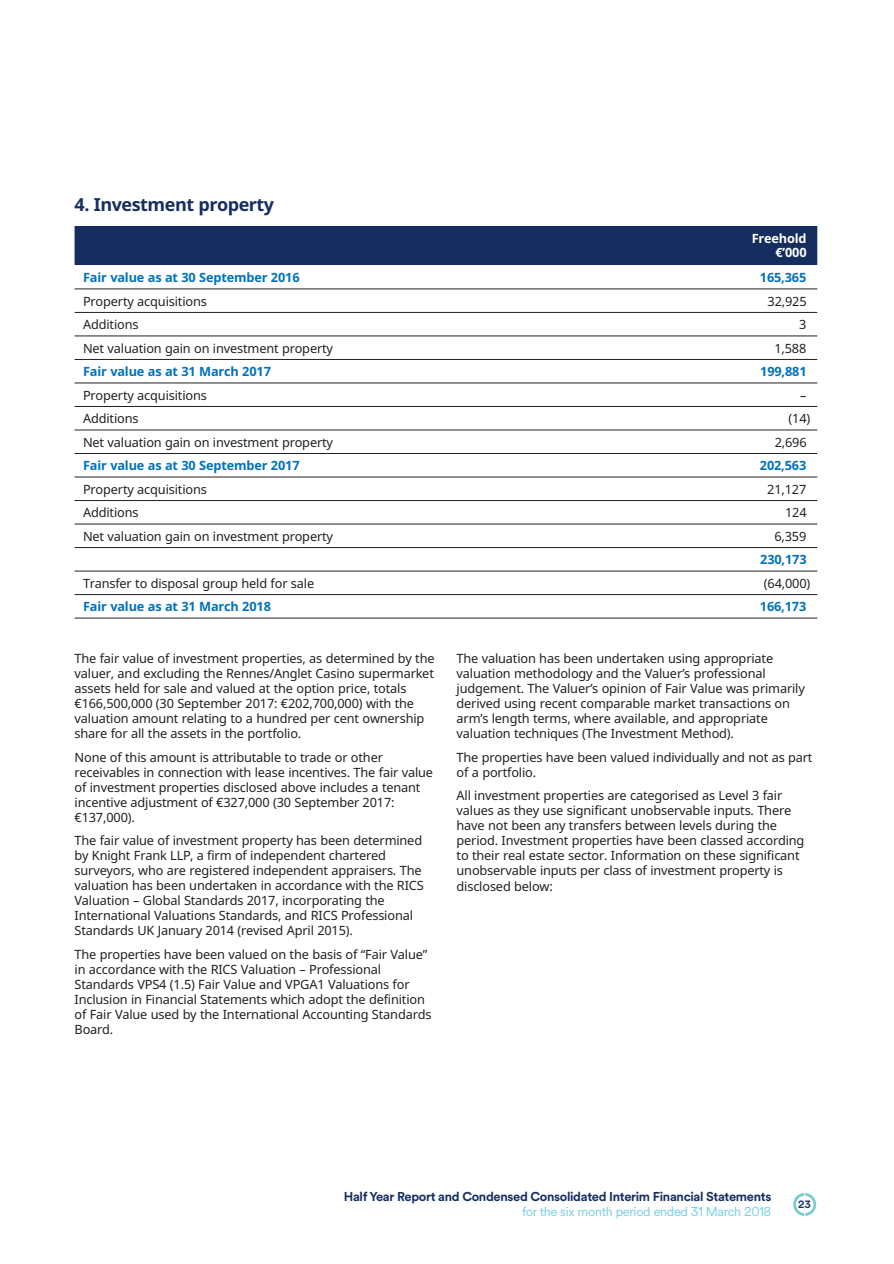
<style>
.page{position:relative;width:894px;height:1264px;background:#fff}
.page>*{position:absolute;margin:0;border:0;box-sizing:border-box;transform-origin:0 0}
.t1{font:700 18px "Noto Sans";letter-spacing:-.025em;color:#162d60}
.t2{font:12.75px/15px "Noto Sans";letter-spacing:-.015em;color:#231f20}
.t3{font:700 12.75px "Noto Sans";letter-spacing:-.01em;color:#0072bc}
.t4{font:700 12.75px "Schroders Circular";letter-spacing:-.025em;color:#162d60}
.t5{font:12.75px "Schroders Circular";letter-spacing:-.025em;color:#76cfe4}
.t6{font:700 12.75px/13.5px "Noto Sans";letter-spacing:-.015em;color:#fff;text-align:right}
.t7{font:700 10.5px "Schroders Circular";color:#162d60}
</style>
<div class="page">
<svg style="left:793px;top:1193px;width:22px;height:22px"></svg>
<div style="left:74px;top:226px;width:742px;height:39px;background:#162d60"></div>
<hr style="left:74px;top:288px;width:742px;height:1px;background:#231f20">
<hr style="left:74px;top:312px;width:742px;height:1px;background:#231f20">
<hr style="left:74px;top:335px;width:742px;height:1px;background:#231f20">
<hr style="left:74px;top:359px;width:742px;height:1px;background:#231f20">
<hr style="left:74px;top:382px;width:742px;height:1px;background:#231f20">
<hr style="left:74px;top:406px;width:742px;height:1px;background:#231f20">
<hr style="left:74px;top:429px;width:742px;height:1px;background:#231f20">
<hr style="left:74px;top:453px;width:742px;height:1px;background:#231f20">
<hr style="left:74px;top:476px;width:742px;height:1px;background:#231f20">
<hr style="left:74px;top:500px;width:742px;height:1px;background:#231f20">
<hr style="left:74px;top:523px;width:742px;height:1px;background:#231f20">
<hr style="left:74px;top:547px;width:742px;height:1px;background:#231f20">
<hr style="left:74px;top:570px;width:742px;height:1px;background:#231f20">
<hr style="left:74px;top:594px;width:742px;height:1px;background:#231f20">
<hr style="left:74px;top:617px;width:742px;height:1px;background:#231f20">
<h1 class="t1" style="left:74px;top:197px;width:201px">4. Investment property</h1>
<p class="t6" style="left:751px;top:233px;width:56px">Freehold €’000</p>
<p class="t3" style="left:83px;top:272px;width:218px">Fair value as at 30 September 2016</p>
<p class="t3" style="left:759px;top:272px;width:48px">165,365</p>
<p class="t2" style="left:83px;top:295px;width:125px">Property acquisitions</p>
<p class="t2" style="left:767px;top:295px;width:41px">32,925</p>
<p class="t2" style="left:83px;top:318px;width:57px">Additions</p>
<p class="t2" style="left:798px;top:318px;width:9px">3</p>
<p class="t2" style="left:83px;top:342px;width:251px">Net valuation gain on investment property</p>
<p class="t2" style="left:774px;top:342px;width:33px">1,588</p>
<p class="t3" style="left:83px;top:366px;width:189px">Fair value as at 31 March 2017</p>
<p class="t3" style="left:759px;top:366px;width:48px">199,881</p>
<p class="t2" style="left:83px;top:389px;width:125px">Property acquisitions</p>
<p class="t2" style="left:799px;top:389px;width:8px">–</p>
<p class="t2" style="left:83px;top:412px;width:57px">Additions</p>
<p class="t2" style="left:788px;top:412px;width:23px">(14)</p>
<p class="t2" style="left:83px;top:436px;width:251px">Net valuation gain on investment property</p>
<p class="t2" style="left:774px;top:436px;width:33px">2,696</p>
<p class="t3" style="left:83px;top:460px;width:218px">Fair value as at 30 September 2017</p>
<p class="t3" style="left:759px;top:460px;width:48px">202,563</p>
<p class="t2" style="left:83px;top:483px;width:125px">Property acquisitions</p>
<p class="t2" style="left:766px;top:483px;width:41px">21,127</p>
<p class="t2" style="left:83px;top:506px;width:57px">Additions</p>
<p class="t2" style="left:784px;top:506px;width:23px">124</p>
<p class="t2" style="left:83px;top:530px;width:251px">Net valuation gain on investment property</p>
<p class="t2" style="left:774px;top:530px;width:33px">6,359</p>
<p class="t3" style="left:759px;top:554px;width:48px">230,173</p>
<p class="t2" style="left:83px;top:577px;width:232px">Transfer to disposal group held for sale</p>
<p class="t2" style="left:763px;top:577px;width:48px">(64,000)</p>
<p class="t3" style="left:83px;top:601px;width:189px">Fair value as at 31 March 2018</p>
<p class="t3" style="left:759px;top:601px;width:48px">166,173</p>
<p class="t2" style="left:74px;top:652px;width:361px">The fair value of investment properties, as determined by the valuer, and excluding the Rennes/Anglet Casino supermarket assets held for sale and valued at the option price, totals €166,500,000 (30 September 2017: €202,700,000) with the valuation amount relating to a hundred per cent ownership share for all the assets in the portfolio.</p>
<p class="t2" style="left:74px;top:751px;width:360px">None of this amount is attributable to trade or other receivables in connection with lease incentives. The fair value of investment properties disclosed above includes a tenant incentive adjustment of €327,000 (30 September 2017: €137,000).</p>
<p class="t2" style="left:74px;top:834px;width:350px">The fair value of investment property has been determined by Knight Frank LLP, a firm of independent chartered surveyors, who are registered independent appraisers. The valuation has been undertaken in accordance with the RICS Valuation – Global Standards 2017, incorporating the International Valuations Standards, and RICS Professional Standards UK January 2014 (revised April 2015).</p>
<p class="t2" style="left:74px;top:948px;width:358px">The properties have been valued on the basis of “Fair Value” in accordance with the RICS Valuation – Professional Standards VPS4 (1.5) Fair Value and VPGA1 Valuations for Inclusion in Financial Statements which adopt the definition of Fair Value used by the International Accounting Standards Board.</p>
<p class="t2" style="left:456px;top:652px;width:349px">The valuation has been undertaken using appropriate valuation methodology and the Valuer’s professional judgement. The Valuer’s opinion of Fair Value was primarily derived using recent comparable market transactions on arm’s length terms, where available, and appropriate valuation techniques (The Investment Method).</p>
<p class="t2" style="left:456px;top:751px;width:357px">The properties have been valued individually and not as part of a portfolio.</p>
<p class="t2" style="left:456px;top:789px;width:349px">All investment properties are categorised as Level 3 fair values as they use significant unobservable inputs. There have not been any transfers between levels during the period. Investment properties have been classed according to their real estate sector. Information on these significant unobservable inputs per class of investment property is disclosed below:</p>
<p class="t4" style="left:344px;top:1191px;width:429px">Half Year Report and Condensed Consolidated Interim Financial Statements</p>
<p class="t5" style="left:522px;top:1204px;width:251px">for the six month period ended 31 March 2018</p>
<p class="t7" style="left:797px;top:1200px;width:14px">23</p>
</div>
